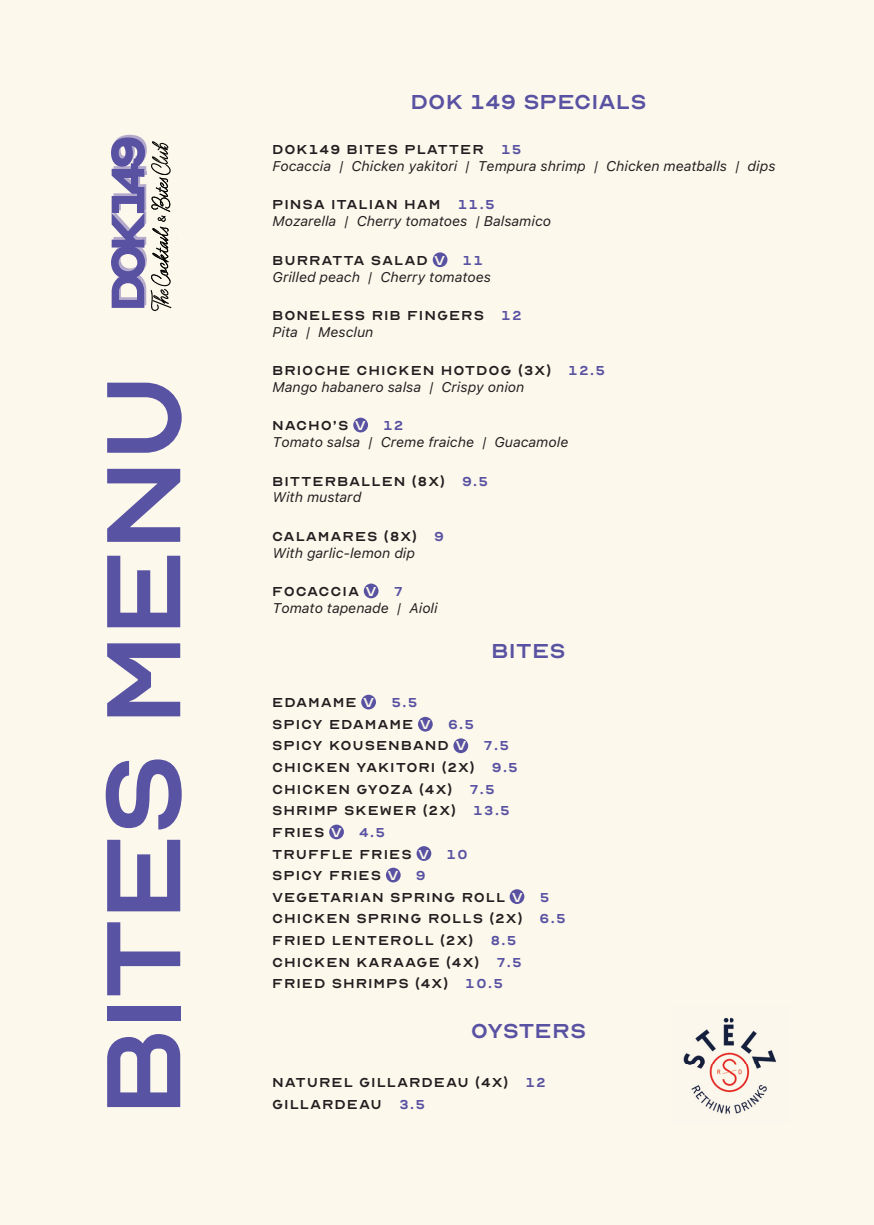
<style>
.page{position:relative;width:874px;height:1225px;background:#fff}
.page>*{position:absolute;margin:0;border:0;box-sizing:border-box;transform-origin:0 0}
.t1{font:146px "Optician Sans";letter-spacing:-.04em;color:#5953a3}
.t2{font:28px "Optician Sans";color:#5952a2}
.t3{font:18px/21.6px "Optician Sans";letter-spacing:.05em;color:#231f20}
.t4{font:italic 14px "Galvji";color:#231f20}
.s1{color:#5952a2}
.s2{color:#fcf8ec}
</style>
<div class="page">
<div style="left:0;top:0;width:873px;height:1225px;background:#fcf8ec"></div>
<div style="left:509px;top:889px;width:15px;height:15px;background:#5952a2;border-radius:50%"></div>
<div style="left:432px;top:252px;width:15px;height:15px;background:#5952a2;border-radius:50%"></div>
<div style="left:363px;top:583px;width:15px;height:15px;background:#5952a2;border-radius:50%"></div>
<div style="left:361px;top:694px;width:15px;height:15px;background:#5952a2;border-radius:50%"></div>
<div style="left:453px;top:738px;width:15px;height:15px;background:#5952a2;border-radius:50%"></div>
<div style="left:329px;top:824px;width:15px;height:15px;background:#5952a2;border-radius:50%"></div>
<div style="left:418px;top:717px;width:14px;height:14px;background:#5952a2;border-radius:50%"></div>
<div style="left:416px;top:846px;width:15px;height:15px;background:#5952a2;border-radius:50%"></div>
<div style="left:386px;top:867px;width:14px;height:15px;background:#5952a2;border-radius:50%"></div>
<div style="left:353px;top:418px;width:15px;height:14px;background:#5952a2;border-radius:50%"></div>
<svg style="left:111px;top:135px;width:60px;height:176px"></svg>
<img style="left:683px;top:1017px;width:94px;height:97px">
<h1 class="t1" style="left:76px;top:1118px;width:748px;rotate:-90deg">BITES MENU</h1>
<h2 class="t2" style="left:410px;top:89px;width:237px">dok 149 specials</h2>
<p class="t3" style="left:272px;top:138px;width:251px">DOK149 BITES PLATTER <span class="s1">15</span></p>
<p class="t4" style="left:272px;top:158px;width:504px">Focaccia | Chicken yakitori | Tempura shrimp | Chicken meatballs | dips</p>
<p class="t3" style="left:272px;top:193px;width:224px">PINSA ITALIAN HAM <span class="s1">11.5</span></p>
<p class="t4" style="left:272px;top:213px;width:280px">Mozarella | Cherry tomatoes | Balsamico</p>
<p class="t3" style="left:272px;top:248px;width:212px">BURRATTA SALAD <span class="s2">V</span> <span class="s1">11</span></p>
<p class="t4" style="left:272px;top:268px;width:220px">Grilled peach | Cherry tomatoes</p>
<p class="t3" style="left:272px;top:304px;width:251px">BONELESS RIB FINGERS <span class="s1">12</span></p>
<p class="t4" style="left:272px;top:323px;width:102px">Pita | Mesclun</p>
<p class="t3" style="left:272px;top:359px;width:334px">BRIOCHE CHICKEN HOTDOG (3X) <span class="s1">12.5</span></p>
<p class="t4" style="left:272px;top:379px;width:253px">Mango habanero salsa | Crispy onion</p>
<p class="t3" style="left:272px;top:414px;width:133px">NACHO’S <span class="s2">V</span> <span class="s1">12</span></p>
<p class="t4" style="left:272px;top:434px;width:297px">Tomato salsa | Creme fraiche | Guacamole</p>
<p class="t3" style="left:272px;top:469px;width:217px">BITTERBALLEN (8X) <span class="s1">9.5</span></p>
<p class="t4" style="left:272px;top:489px;width:90px">With mustard</p>
<p class="t3" style="left:272px;top:524px;width:173px">CALAMARES (8X) <span class="s1">9</span></p>
<p class="t4" style="left:272px;top:544px;width:144px">With garlic-lemon dip</p>
<p class="t3" style="left:272px;top:580px;width:132px">FOCACCIA <span class="s2">V</span> <span class="s1">7</span></p>
<p class="t4" style="left:272px;top:599px;width:166px">Tomato tapenade | Aioli</p>
<h2 class="t2" style="left:491px;top:638px;width:76px">bites</h2>
<p class="t3" style="left:272px;top:691px;width:295px">EDAMAME <span class="s2">V</span> <span class="s1">5.5<br></span>SPICY EDAMAME <span class="s2">V</span> <span class="s1">6.5<br></span>SPICY KOUSENBAND <span class="s2">V</span> <span class="s1">7.5<br></span>CHICKEN YAKITORI (2X) <span class="s1">9.5<br></span>CHICKEN GYOZA (4X) <span class="s1">7.5<br></span>SHRIMP SKEWER (2X) <span class="s1">13.5<br></span>FRIES <span class="s2">V</span> <span class="s1">4.5<br></span>TRUFFLE FRIES <span class="s2">V</span> <span class="s1">10<br></span>SPICY FRIES <span class="s2">V</span> <span class="s1">9<br></span>VEGETARIAN SPRING ROLL <span class="s2">V</span> <span class="s1">5<br></span>CHICKEN SPRING ROLLS (2X) <span class="s1">6.5<br></span>FRIED LENTEROLL (2X) <span class="s1">8.5<br></span>CHICKEN KARAAGE (4X) <span class="s1">7.5<br></span>FRIED SHRIMPS (4X) <span class="s1">10.5</span></p>
<h2 class="t2" style="left:470px;top:1018px;width:117px">oysters</h2>
<p class="t3" style="left:272px;top:1071px;width:275px">NATUREL GILLARDEAU (4X) <span class="s1">12<br></span>GILLARDEAU <span class="s1">3.5</span></p>
</div>
